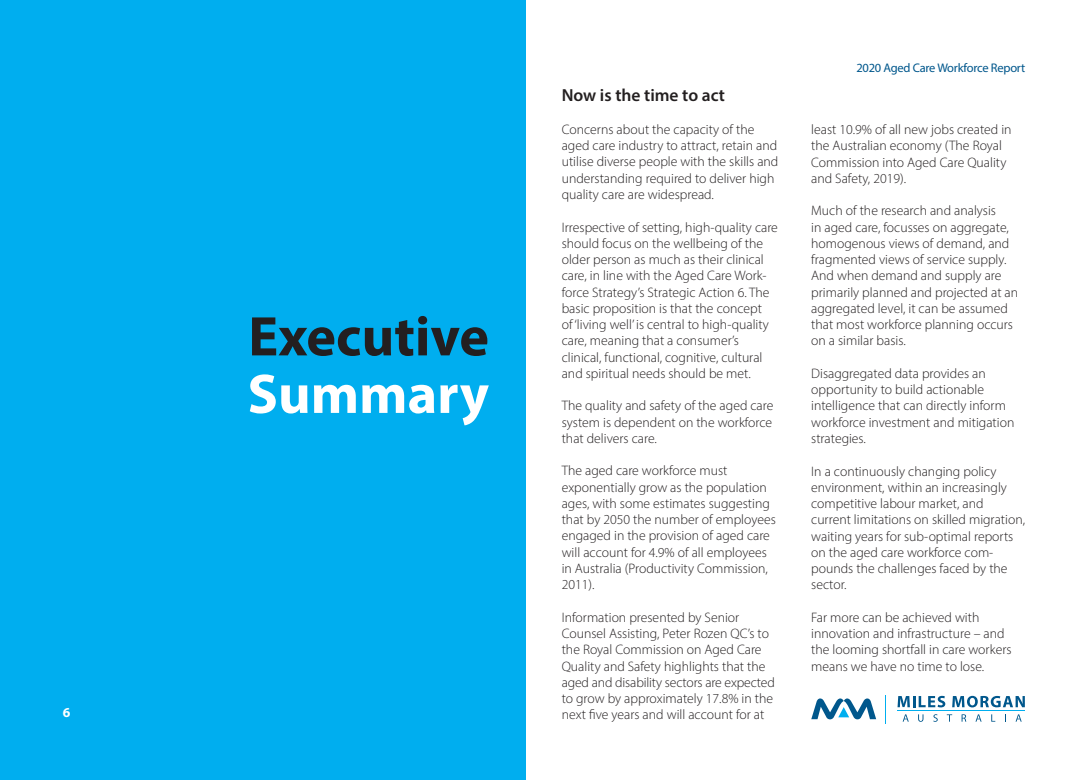
<style>
.page{position:relative;width:1088px;height:780px;background:#fff}
.page>*{position:absolute;margin:0;border:0;box-sizing:border-box;transform-origin:0 0}
.t1{font:56.25px "Myriad Variable Concept";letter-spacing:.195em;color:#231f20}
.t2{font:56.25px "Myriad Variable Concept";letter-spacing:.21em;color:#fff}
.t3{font:17.5px "Myriad Variable Concept";letter-spacing:.175em;color:#231f20}
.Paragraph_Style_1{font:13.75px/16.2px "Myriad Variable Concept";letter-spacing:.135em;color:#231f20}
.Paragraph_Style_1-2{font:13.75px/16.2px "Myriad Variable Concept";letter-spacing:.155em;color:#231f20}
.Paragraph_Style_1-3{font:13.75px "Myriad Variable Concept";letter-spacing:.165em;color:#231f20}
.t4{font:13.75px "Myriad Variable Concept";color:#fff}
.t5{font:12.5px "Myriad Variable Concept";letter-spacing:.145em;color:#00578c}
</style>
<div class="page">
<div style="left:0;top:0;width:526px;height:780px;background:#00aeef"></div>
<svg style="left:811px;top:698px;width:65px;height:21px"></svg>
<svg style="left:885px;top:695px;width:1px;height:28px"></svg>
<hr style="left:897px;top:710px;width:128px;height:1px;background:#00aeef">
<svg style="left:897px;top:695px;width:48px;height:12px"></svg>
<svg style="left:952px;top:695px;width:73px;height:12px"></svg>
<svg style="left:903px;top:714px;width:6px;height:7px"></svg>
<svg style="left:918px;top:714px;width:5px;height:7px"></svg>
<svg style="left:933px;top:714px;width:5px;height:7px"></svg>
<svg style="left:947px;top:714px;width:5px;height:7px"></svg>
<svg style="left:961px;top:714px;width:5px;height:7px"></svg>
<svg style="left:975px;top:714px;width:6px;height:7px"></svg>
<svg style="left:991px;top:714px;width:4px;height:7px"></svg>
<svg style="left:1015px;top:714px;width:6px;height:7px"></svg>
<p class="t4" style="left:63px;top:704px;width:6px">6</p>
<p class="t1" style="left:248px;top:303px;width:231px">Executive</p>
<p class="t2" style="left:247px;top:361px;width:231px">Summary</p>
<p class="t3" style="left:562px;top:85px;width:162px">Now is the time to act</p>
<p class="Paragraph_Style_1" style="left:562px;top:121px;width:216px">Concerns about the capacity of the aged care industry to attract, retain and utilise diverse people with the skills and understanding required to deliver high quality care are widespread.</p>
<p class="Paragraph_Style_1" style="left:562px;top:219px;width:216px">Irrespective of setting, high-quality care should focus on the wellbeing of the older person as much as their clinical care, in line with the Aged Care Work&shy;force Strategy’s Strategic Action 6. The basic proposition is that the concept<br>of ‘living well’ is central to high-quality care, meaning that a consumer’s</p>
<p class="Paragraph_Style_1-2" style="left:562px;top:349px;width:202px">clinical, functional, cognitive, cultural and spiritual needs should be met.</p>
<p class="Paragraph_Style_1" style="left:562px;top:397px;width:211px;text-align:justify">The quality and safety of the aged care system is dependent on the workforce that delivers care.</p>
<p class="Paragraph_Style_1-2" style="left:562px;top:462px;width:166px">The aged care workforce must</p>
<p class="Paragraph_Style_1-2" style="left:562px;top:479px;width:214px">exponentially grow as the population ages, with some estimates suggesting that by 2050 the number of employees engaged in the provision of aged care will account for 4.9% of all employees in Australia (Productivity Com m ission, 2011).</p>
<p class="Paragraph_Style_1" style="left:562px;top:609px;width:212px">Information presented by Senior Counsel Assisting, Peter Rozen QC’s to the Royal Commission on Aged Care Quality and Safety highlights that the aged and disability sectors are expected to grow by approximately 17.8% in the next five years and will account for at</p>
<p class="t5" style="left:856px;top:61px;width:169px">2020 Aged Care Workforce Report</p>
<p class="Paragraph_Style_1" style="left:811px;top:121px;width:200px">least 10.9% of all new jobs created in</p>
<p class="Paragraph_Style_1" style="left:811px;top:137px;width:192px">the Australian economy (The Royal</p>
<p class="Paragraph_Style_1" style="left:811px;top:154px;width:195px">Commission into Aged Care Quality</p>
<p class="Paragraph_Style_1" style="left:811px;top:170px;width:96px">and Safety, 2019).</p>
<p class="Paragraph_Style_1-2" style="left:811px;top:202px;width:206px">Much of the research and analysis<br>in aged care, focusses on aggregate, homogenous views of demand, and fragmented views of service supply.<br>And when demand and supply are primarily planned and projected at an aggregated level, it can be assumed that most workforce planning occurs on a sim ilar basis.</p>
<p class="Paragraph_Style_1" style="left:811px;top:365px;width:202px">Disaggregated data provides an opportunity to build actionable intelligence that can directly inform workforce investment and mitigation strategies.</p>
<p class="Paragraph_Style_1-3" style="left:811px;top:463px;width:185px">In a continuously changing policy</p>
<p class="Paragraph_Style_1-2" style="left:811px;top:479px;width:196px">environment, within an increasingly competitive labour market, and</p>
<p class="Paragraph_Style_1" style="left:811px;top:511px;width:215px">current lim itations on skilled m igration, waiting years for sub-optimal reports on the aged care workforce com&shy;pounds the challenges faced by the sector.</p>
<p class="Paragraph_Style_1" style="left:811px;top:609px;width:167px">Far more can be achieved with</p>
<p class="Paragraph_Style_1" style="left:811px;top:625px;width:193px">innovation and infrastructure – and</p>
<p class="Paragraph_Style_1" style="left:811px;top:641px;width:200px">the looming shortfall in care workers means we have no time to lose.</p>
</div>
